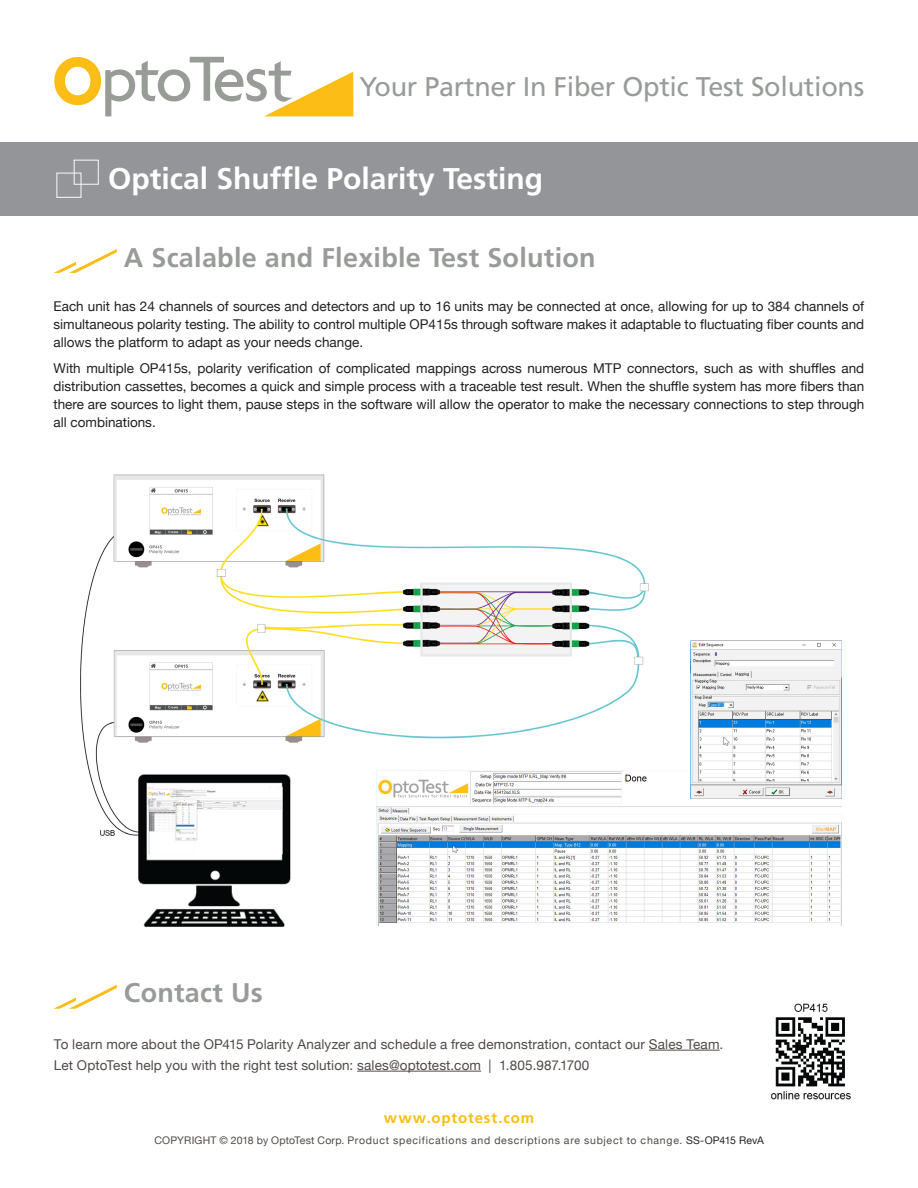
<style>
.page{position:relative;width:918px;height:1188px;background:#fff}
.page>*{position:absolute;margin:0;border:0;box-sizing:border-box;transform-origin:0 0}
.t1{font:700 30px "Frutiger";color:#fff}
.t2{font:700 27px "Frutiger";letter-spacing:.01em;color:#989c98}
.t3{font:27px "Frutiger";letter-spacing:-.01em;color:#989c98}
.t4{font:700 15px "Frutiger";letter-spacing:.055em;color:#fdbe12}
.t5{font:13.5px/18px "Helvetica Neue";color:#231f20;text-align:justify}
.Copy{font:13.5px "Helvetica Neue";letter-spacing:.01em;color:#514946}
.t6{font:10.5px "Helvetica Neue";letter-spacing:.065em;color:#514946}
.s1{color:#231f20}
</style>
<div class="page">
<svg style="left:54px;top:57px;width:299px;height:59px"></svg>
<div style="left:0;top:142px;width:918px;height:74px;background:#939598"></div>
<hr style="left:649px;top:1050px;width:71px;height:1px;background:#514946">
<hr style="left:357px;top:1071px;width:124px;height:1px;background:#514946">
<div style="left:74px;top:160px;width:25px;height:25px;border:1px solid #fafafa"></div>
<div style="left:57px;top:173px;width:24px;height:25px;border:1px solid #fafafa"></div>
<img style="left:770px;top:1003px;width:81px;height:97px">
<img style="left:80px;top:474px;width:569px;height:453px">
<svg style="left:54px;top:249px;width:63px;height:24px"></svg>
<svg style="left:54px;top:985px;width:63px;height:24px"></svg>
<img style="left:377px;top:771px;width:465px;height:155px">
<img style="left:691px;top:640px;width:151px;height:158px">
<h2 class="t3" style="left:359px;top:70px;width:506px">Your Partner In Fiber Optic Test Solutions</h2>
<p class="t1" style="left:108px;top:161px;width:437px">Optical Shuffle Polarity Testing</p>
<p class="t2" style="left:124px;top:241px;width:473px">A Scalable and Flexible Test Solution</p>
<p class="t5" style="left:54px;top:298px;width:812px">Each unit has 24 channels of sources and detectors and up to 16 units may be connected at once, allowing for up to 384 channels of simultaneous polarity testing. The ability to control multiple OP415s through software makes it adaptable to fluctuating fiber counts and allows the platform to adapt as your needs change.</p>
<p class="t5" style="left:54px;top:360px;width:812px">With multiple OP415s, polarity verification of complicated mappings across numerous MTP connectors, such as with shuffles and distribution cassettes, becomes a quick and simple process with a traceable test result. When the shuffle system has more fibers than there are sources to light them, pause steps in the software will allow the operator to make the necessary connections to step through all combinations.</p>
<p class="t2" style="left:124px;top:977px;width:140px">Contact Us</p>
<p class="Copy" style="left:54px;top:1034px;width:671px">To learn more about the OP415 Polarity Analyzer and schedule a free demonstration, contact our Sales Team.</p>
<p class="Copy" style="left:54px;top:1055px;width:537px">Let OptoTest help you with the right test solution: sales@optotest.com | 1.805.987.1700</p>
<p class="t4" style="left:384px;top:1109px;width:152px">www.optotest.com</p>
<p class="t6" style="left:154px;top:1133px;width:611px">COPYRIGHT © 2018 by OptoTest Corp. Product specifications and descriptions are subject to change. <span class="s1">SS-OP415 RevA</span></p>
</div>
